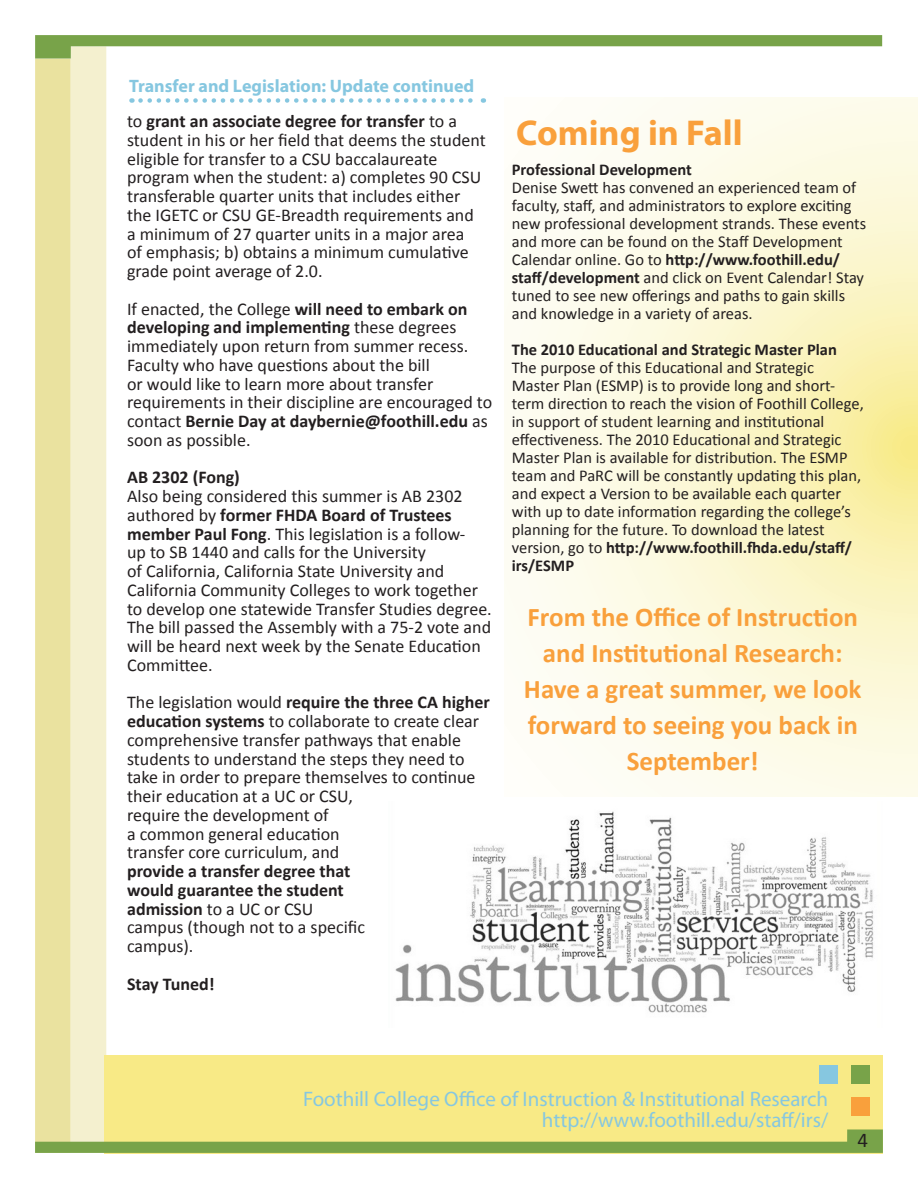
<style>
.page{position:relative;width:918px;height:1188px;background:#fff}
.page>*{position:absolute;margin:0;border:0;box-sizing:border-box;transform-origin:0 0}
.Headline{font:700 36px "Myriad Pro";color:#f9a03c}
.Body{font:700 27px/36px "Calibri";color:#f9a03c;text-align:center}
.t1{font:21px "Myriad Pro";color:#86c7e0}
.Body-2{font:21px "Calibri";color:#231f20}
.Body-3{font:18px/18.8px "Calibri";color:#231f20}
.Headline-2{font:700 18px "Myriad Pro";color:#86c7e0}
.Body-4{font:700 18px "Calibri";color:#231f20}
.Body-5{font:16.5px/18px "Calibri";color:#231f20}
.Body-6{font:700 16.5px "Calibri";color:#231f20}
.s1{font-weight:700}
</style>
<div class="page">
<div style="left:35px;top:59px;width:36px;height:1094px;background:#eae29f"></div>
<div style="left:71px;top:46px;width:35px;height:1107px;background:#f4f0cf"></div>
<svg style="left:35px;top:35px;width:847px;height:24px"></svg>
<div style="left:105px;top:1055px;width:778px;height:98px;background:#f8ea86"></div>
<div style="left:851px;top:1097px;width:18px;height:19px;background:#f9a03c"></div>
<div style="left:819px;top:1065px;width:19px;height:19px;background:#86c7e0"></div>
<svg style="left:35px;top:1129px;width:848px;height:24px"></svg>
<div style="left:851px;top:1066px;width:19px;height:18px;background:#78a349"></div>
<img style="left:395px;top:811px;width:479px;height:202px">
<svg style="left:140px;top:98px;width:344px;height:5px"></svg>
<svg style="left:505px;top:98px;width:413px;height:699px"></svg>
<p class="Headline-2" style="left:129px;top:74px;width:347px">Transfer and Legislation: Update continued</p>
<p class="Body-3" style="left:127px;top:111px;width:360px">to <span class="s1">grant an associate degree for transfer</span> to a student in his or her field that deems the student eligible for transfer to a CSU baccalaureate program when the student: a) completes 90 CSU transferable quarter units that includes either the IGETC or CSU GE-Breadth requirements and a minimum of 27 quarter units in a major area<br>of emphasis; b) obtains a minimum cumulative grade point average of 2.0.</p>
<p class="Body-3" style="left:127px;top:299px;width:367px">If enacted, the College <span class="s1">will need to embark on developing and implementing</span> these degrees immediately upon return from summer recess.<br>Faculty who have questions about the bill<br>or would like to learn more about transfer requirements in their discipline are encouraged to contact <span class="s1">Bernie Day at daybernie@foothill.edu</span> as soon as possible.</p>
<p class="Body-4" style="left:127px;top:466px;width:114px">AB 2302 (Fong)</p>
<p class="Body-3" style="left:127px;top:486px;width:366px">Also being considered this summer is AB 2302 authored by <span class="s1">former FHDA Board of Trustees member Paul Fong</span>. This legislation is a follow-<br>up to SB 1440 and calls for the University<br>of California, California State University and California Community Colleges to work together to develop one statewide Transfer Studies degree.<br>The bill passed the Assembly with a 75-2 vote and will be heard next week by the Senate Education Committee.</p>
<p class="Body-3" style="left:127px;top:692px;width:364px">The legislation would <span class="s1">require the three CA higher education systems</span> to collaborate to create clear comprehensive transfer pathways that enable students to understand the steps they need to take in order to prepare themselves to continue their education at a UC or CSU,<br>require the development of<br>a common general education<br>transfer core curriculum, and<br><span class="s1">provide a transfer degree that<br>would guarantee the student<br>admission</span> to a UC or CSU<br>campus (though not to a specific<br>campus).</p>
<p class="Body-4" style="left:127px;top:973px;width:89px">Stay Tuned!</p>
<p class="Headline" style="left:516px;top:110px;width:228px">Coming in Fall</p>
<p class="Body-6" style="left:512px;top:160px;width:181px">Professional Development</p>
<p class="Body-5" style="left:512px;top:178px;width:356px">Denise Swett has convened an experienced team of faculty, staff, and administrators to explore exciting new professional development strands. These events and more can be found on the Staff Development Calendar online. Go to <span class="s1">http://www.foothill.edu/ staff/development</span> and click on Event Calendar! Stay tuned to see new offerings and paths to gain skills and knowledge in a variety of areas.</p>
<p class="Body-6" style="left:512px;top:340px;width:327px">The 2010 Educational and Strategic Master Plan</p>
<p class="Body-5" style="left:512px;top:358px;width:353px">The purpose of this Educational and Strategic Master Plan (ESMP) is to provide long and short&shy;term direction to reach the vision of Foothill College, in support of student learning and institutional effectiveness. The 2010 Educational and Strategic Master Plan is available for distribution. The ESMP team and PaRC will be constantly updating this plan, and expect a Version to be available each quarter with up to date information regarding the college’s planning for the future. To download the latest version, go to <span class="s1">http://www.foothill.fhda.edu/staff/ irs/ESMP</span></p>
<p class="Body" style="left:524px;top:598px;width:339px">From the Office of Instruction and Institutional Research:<br>Have a great summer, we look forward to seeing you back in<br>September!</p>
<p class="t1" style="left:303px;top:1086px;width:527px">Foothill College Office of Instruction &amp; Institutional Research</p>
<p class="t1" style="left:542px;top:1107px;width:288px">http://www.foothill.edu/staff/irs/</p>
<p class="Body-2" style="left:858px;top:1127px;width:12px">4</p>
</div>
